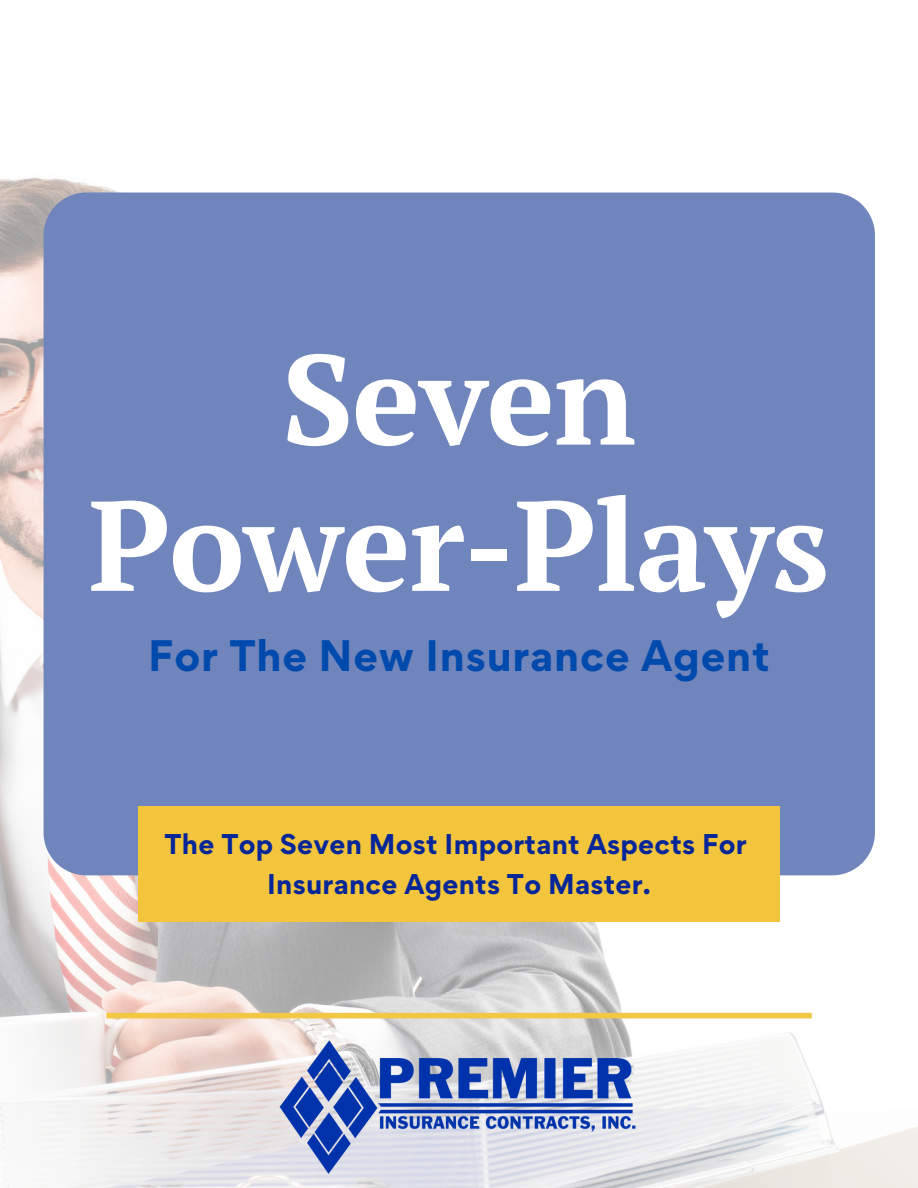
<style>
.page{position:relative;width:918px;height:1188px;background:#fff}
.page>*{position:absolute;margin:0;border:0;box-sizing:border-box;transform-origin:0 0}
.t1{font:700 127.5px/146.2px "PT Serif";letter-spacing:-.01em;color:#fff;text-align:center}
.t2{font:700 39.3px "Gordita";letter-spacing:.02em;color:#004aad}
.t3{font:700 25.5px/40.5px "Gordita";letter-spacing:.01em;color:#042698;text-align:center}
</style>
<div class="page">
<img style="left:0;top:178px;width:918px;height:1010px">
<div style="left:106px;top:1013px;width:706px;height:5px;background:#f2c744"></div>
<div style="left:44px;top:193px;width:831px;height:682px;background:#6f85bb"></div>
<div style="left:138px;top:806px;width:642px;height:116px;background:#f2c53d"></div>
<img style="left:267px;top:1027px;width:384px;height:161px">
<h1 class="t1" style="left:89px;top:323px;width:742px">Seven<br>Power-Plays</h1>
<h2 class="t2" style="left:148px;top:629px;width:623px">For The New Insurance Agent</h2>
<p class="t3" style="left:165px;top:823px;width:584px">The Top Seven Most Important Aspects For<br>Insurance Agents To Master.</p>
</div>
